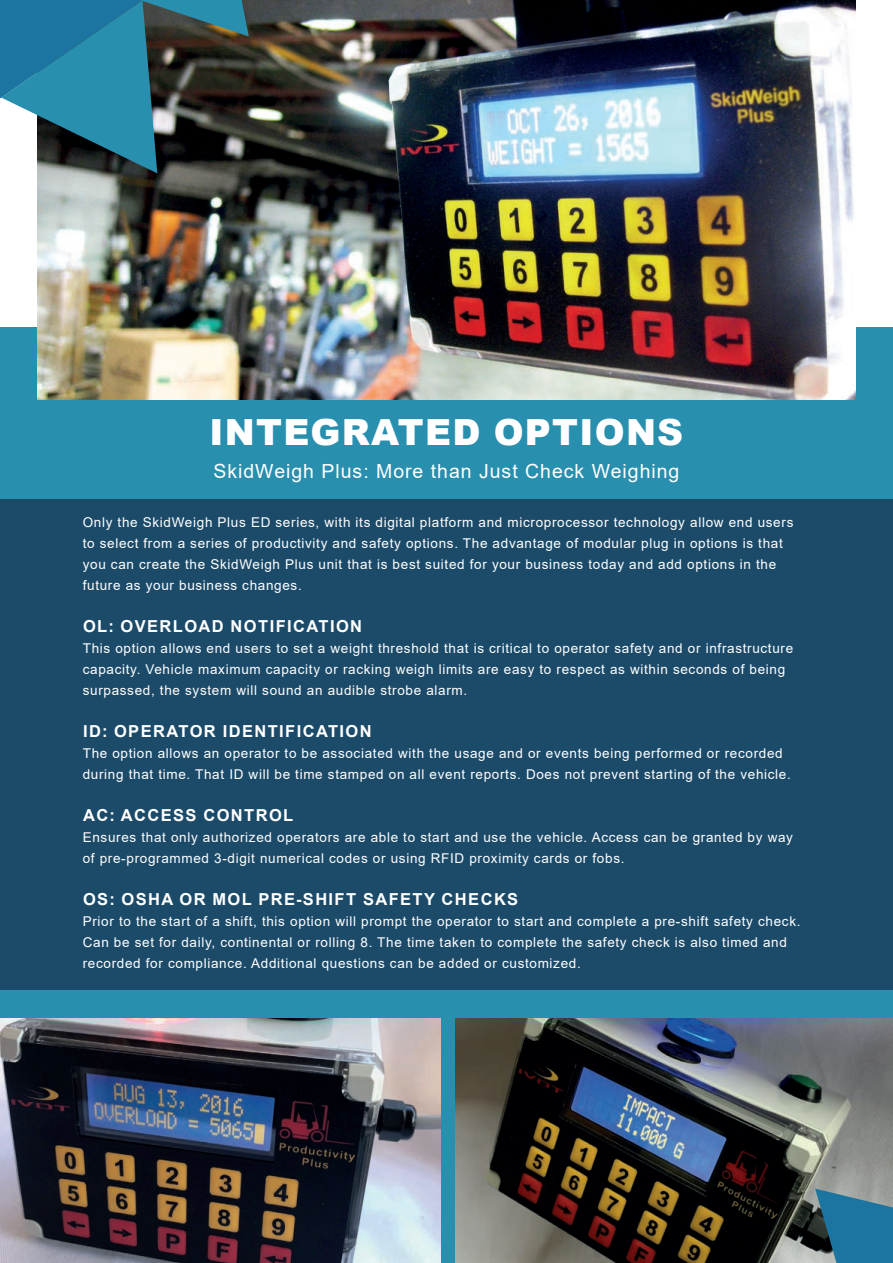
<style>
.page{position:relative;width:893px;height:1263px;background:#fff}
.page>*{position:absolute;margin:0;border:0;box-sizing:border-box;transform-origin:0 0}
.t1{font:900 36px "Arial";letter-spacing:.035em;color:#fff}
.t2{font:19.5px "Arial";letter-spacing:.05em;color:#fff}
.t3{font:700 16.5px "Arial";letter-spacing:.085em;color:#fff}
.t4{font:13.5px/21px "Arial";letter-spacing:.05em;color:#fff}
</style>
<div class="page">
<div style="left:0;top:498px;width:893px;height:529px;background:#1c4b6a"></div>
<div style="left:0;top:327px;width:893px;height:171px;background:#298faf"></div>
<img style="left:38px;top:0;width:817px;height:400px">
<svg style="left:0;top:0;width:249px;height:173px"></svg>
<div style="left:0;top:991px;width:893px;height:272px;background:#298faf"></div>
<img style="left:0;top:1018px;width:440px;height:245px">
<img style="left:455px;top:1018px;width:438px;height:245px">
<svg style="left:815px;top:1188px;width:78px;height:75px"></svg>
<h1 class="t1" style="left:210px;top:406px;width:475px">INTEGRATED OPTIONS</h1>
<h2 class="t2" style="left:213px;top:458px;width:467px">SkidWeigh Plus: More than Just Check Weighing</h2>
<p class="t4" style="left:83px;top:511px;width:712px">Only the SkidWeigh Plus ED series, with its digital platform and microprocessor technology allow end users to select from a series of productivity and safety options. The advantage of modular plug in options is that you can create the SkidWeigh Plus unit that is best suited for your business today and add options in the future as your business changes.</p>
<p class="t3" style="left:83px;top:614px;width:281px">OL: OVERLOAD NOTIFICATION</p>
<p class="t4" style="left:83px;top:637px;width:712px">This option allows end users to set a weight threshold that is critical to operator safety and or infrastructure capacity. Vehicle maximum capacity or racking weigh limits are easy to respect as within seconds of being surpassed, the system will sound an audible strobe alarm.</p>
<p class="t3" style="left:83px;top:719px;width:290px">ID: OPERATOR IDENTIFICATION</p>
<p class="t4" style="left:83px;top:742px;width:710px">The option allows an operator to be associated with the usage and or events being performed or recorded during that time. That ID will be time stamped on all event reports. Does not prevent starting of the vehicle.</p>
<p class="t3" style="left:83px;top:803px;width:212px">AC: ACCESS CONTROL</p>
<p class="t4" style="left:83px;top:826px;width:712px">Ensures that only authorized operators are able to start and use the vehicle. Access can be granted by way of pre-programmed 3-digit numerical codes or using RFID proximity cards or fobs.</p>
<p class="t3" style="left:83px;top:887px;width:437px">OS: OSHA OR MOL PRE-SHIFT SAFETY CHECKS</p>
<p class="t4" style="left:83px;top:910px;width:719px">Prior to the start of a shift, this option will prompt the operator to start and complete a pre-shift safety check.<br>Can be set for daily, continental or rolling 8. The time taken to complete the safety check is also timed and recorded for compliance. Additional questions can be added or customized.</p>
</div>
